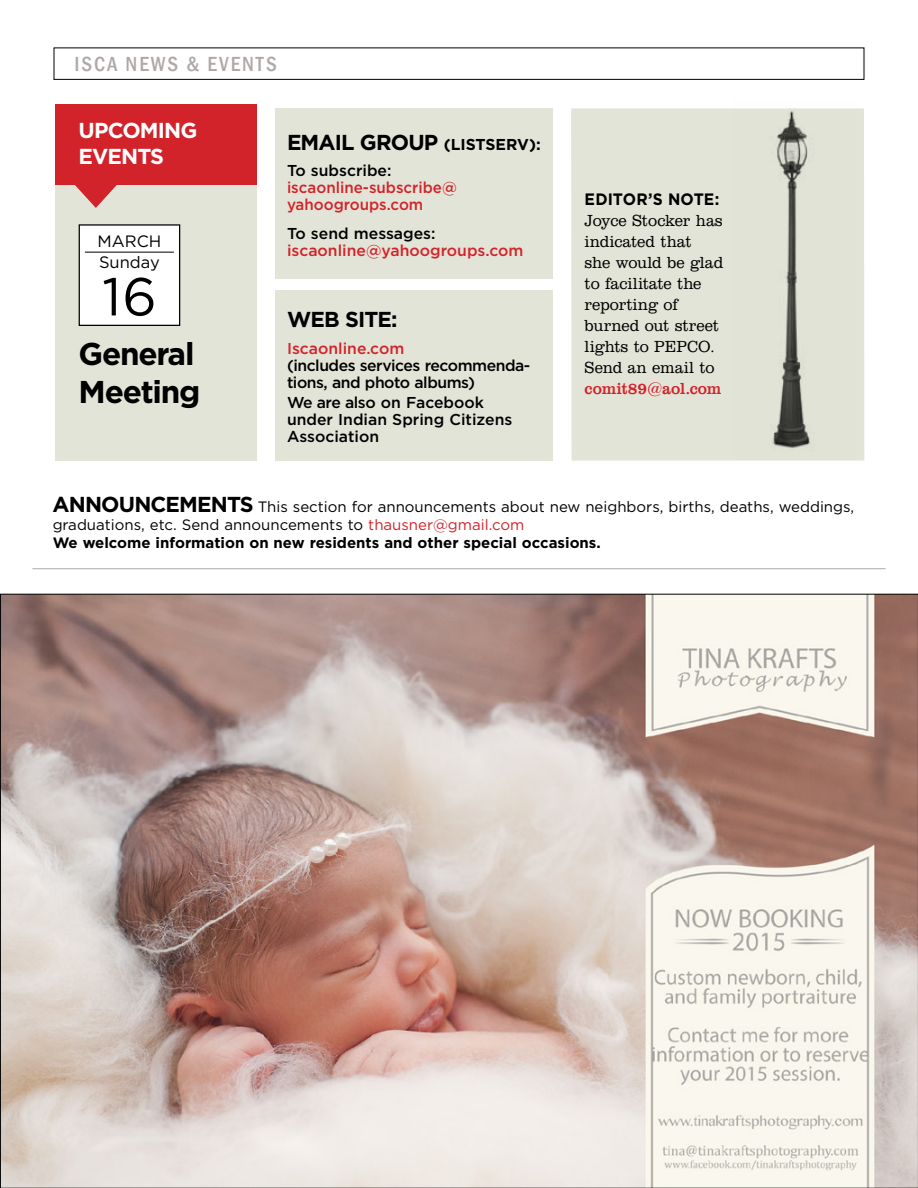
<style>
.page{position:relative;width:918px;height:1188px;background:#fff}
.page>*{position:absolute;margin:0;border:0;box-sizing:border-box;transform-origin:0 0}
.t1{font:53.25px "Gotham";color:#000}
.t2{font:700 31.5px/37.8px "Gotham";letter-spacing:-.04em;color:#000}
.t3{font:700 21.6px "Gotham";letter-spacing:-.04em;color:#000}
.t4{font:700 21.6px/26px "Gotham";letter-spacing:-.04em;color:#fff}
.t5{font:500 condensed 21px "Franklin Gothic";letter-spacing:.09em;color:#afa9a6}
.t6{font:300 16.5px/21px "Clarendon BT";letter-spacing:-.005em;color:#000;scale:.95 1}
.t7{font:16.5px "Clarendon BT";letter-spacing:-.005em;color:#d2232a;scale:.95 1}
.t8{font:700 16.5px "Gotham";color:#000;scale:.95 1}
.t9{font:16.5px/20.5px "Gotham";color:#000}
.t10{font:500 15.75px/17px "Gotham";letter-spacing:-.01em;color:#000}
.t11{font:500 15.75px/17px "Gotham";letter-spacing:-.03em;color:#000}
.t12{font:500 15.75px "Gotham";color:#d2232a}
.t13{font:500 15.75px/17px "Gotham";color:#d2232a;scale:.96 1}
.t14{font:700 15.75px "Gotham";color:#000}
.t15{font:15px/18px "Gotham";color:#000}
.s1{font-size:15.75px}
.s2{color:#d2232a}
.s3{font-weight:700}
</style>
<div class="page">
<div style="left:55px;top:104px;width:202px;height:357px;background:#e3e4d8"></div>
<svg style="left:75px;top:185px;width:42px;height:23px"></svg>
<div style="left:55px;top:104px;width:202px;height:81px;background:#d2232a"></div>
<div style="left:54px;top:48px;width:810px;height:32px;border:1px solid #000"></div>
<div style="left:79px;top:225px;width:101px;height:100px;background:#fff"></div>
<div style="left:79px;top:224px;width:101px;height:102px;border:1px solid #000"></div>
<hr style="left:85px;top:252px;width:89px;height:1px;background:#000">
<div style="left:275px;top:108px;width:278px;height:171px;background:#e3e4d8"></div>
<div style="left:275px;top:290px;width:278px;height:171px;background:#e3e4d8"></div>
<div style="left:571px;top:108px;width:293px;height:353px;background:#e3e4d8"></div>
<img style="left:734px;top:108px;width:123px;height:341px">
<hr style="left:32px;top:568px;width:854px;height:1px;background:#afa9a6">
<img style="left:2px;top:596px;width:914px;height:590px">
<h3 class="t5" style="left:75px;top:50px;width:204px">ISCA NEWS &amp; EVENTS</h3>
<h3 class="t4" style="left:79px;top:117px;width:118px">Upcom ing<br>Events</h3>
<h3 class="t3" style="left:287px;top:130px;width:174px">EMAIL GROUP <span class="s1">(LISTSER</span></h3>
<p class="t14" style="left:517px;top:135px;width:25px">V):</p>
<p class="t10" style="left:287px;top:162px;width:106px">To subscribe:</p>
<p class="t13" style="left:287px;top:179px;width:179px">iscaonline-subscribe@ yahoogroups.com</p>
<p class="t10" style="left:287px;top:224px;width:150px">To send messages:</p>
<p class="t12" style="left:287px;top:241px;width:238px">iscaonline@yahoogroups.com</p>
<p class="t9" style="left:97px;top:231px;width:65px">MARCH<br>Sunday</p>
<h1 class="t1" style="left:102px;top:267px;width:56px">16</h1>
<h2 class="t2" style="left:79px;top:335px;width:123px">General<br>Meeting</h2>
<h3 class="t3" style="left:287px;top:306px;width:71px">WE B SITE</h3>
<h3 class="t3" style="left:391px;top:306px;width:8px">:</h3>
<p class="t12" style="left:287px;top:340px;width:119px">Iscaonline.com</p>
<p class="t11" style="left:287px;top:357px;width:245px">(includes services recommenda&shy;tions, and photo albums)</p>
<p class="t10" style="left:287px;top:393px;width:227px">We are also on Facebook under I ndian Spring Citizens<br>Association</p>
<p class="t8" style="left:585px;top:189px;width:143px">Editor’s Note:</p>
<p class="t6" style="left:585px;top:209px;width:148px">Joyce Stocker has indicated that<br>she would be glad to facilitate the reporting of burned out street lights to PEPCO.<br>Send an email to</p>
<p class="t7" style="left:585px;top:378px;width:146px">comit89@aol.com</p>
<h3 class="t3" style="left:53px;top:492px;width:34px">ANNO</h3>
<h3 class="t3" style="left:119px;top:492px;width:31px">UNCE</h3>
<h3 class="t3" style="left:179px;top:492px;width:33px">MENTS</h3>
<p class="t15" style="left:53px;top:497px;width:803px;text-indent:205px">This section for announcements about new neighbors, births, deaths, weddings, graduations, etc. Send announcements to <span class="s2">thausner@gmail.com<br></span><span class="s3">We welcome information on new residents and other special occasions.</span></p>
</div>
